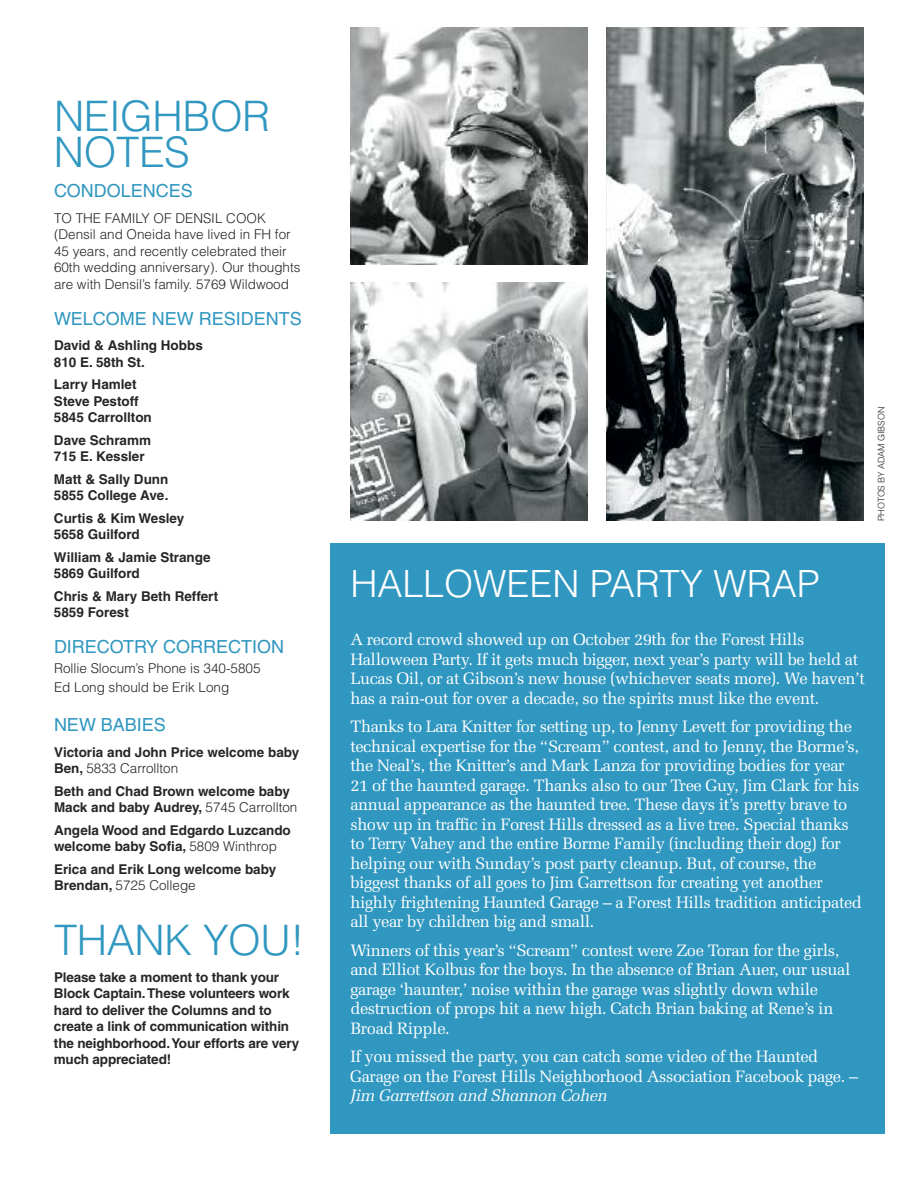
<style>
.page{position:relative;width:918px;height:1188px;background:#fff}
.page>*{position:absolute;margin:0;border:0;box-sizing:border-box;transform-origin:0 0}
.t1{font:300 42px/36px "Helvetica";letter-spacing:-.01em;color:#3097c0}
.t2{font:300 37.5px "Helvetica";color:#fff}
.t3{font:18px "Helvetica";color:#3097c0}
.t4{font:16.5px/19.5px "Melior";letter-spacing:-.025em;color:#fff}
.t5{font:italic 16.5px "Melior";letter-spacing:-.025em;color:#fff}
.t6{font:700 13.5px/16.5px "Helvetica";color:#272627}
.t7{font:300 13.5px/16.5px "Helvetica";color:#272627}
.t8{font:300 9px "Helvetica";letter-spacing:-.01em;color:#272627}
.s1{font-weight:300}
</style>
<div class="page">
<div style="left:330px;top:544px;width:554px;height:590px;background:#3097c0"></div>
<img style="left:350px;top:27px;width:238px;height:238px">
<img style="left:606px;top:27px;width:258px;height:493px">
<img style="left:350px;top:283px;width:238px;height:237px">
<h1 class="t1" style="left:54px;top:98px;width:218px">NEIGHBOR<br>NOTES</h1>
<p class="t3" style="left:54px;top:184px;width:140px">CONDOLENCES</p>
<p class="t7" style="left:54px;top:210px;width:248px">TO THE FAMILY OF DENSIL COOK (Densil and Oneida have lived in FH for 45 years, and recently celebrated their 60th wedding anniversary). Our thoughts are with Densil’s family. 5769 Wildwood</p>
<p class="t3" style="left:54px;top:312px;width:249px">WELCOME NEW RESIDENTS</p>
<p class="t6" style="left:54px;top:338px;width:150px">David &amp; Ashling Hobbs<br>810 E. 58th St.</p>
<p class="t6" style="left:54px;top:377px;width:99px">Larry Hamlet<br>Steve Pestoff<br>5845 Carrollton</p>
<p class="t6" style="left:54px;top:433px;width:99px">Dave Schramm<br>715 E. Kessler</p>
<p class="t6" style="left:54px;top:472px;width:116px">Matt &amp; Sally Dunn<br>5855 College Ave.</p>
<p class="t6" style="left:54px;top:511px;width:132px">Curtis &amp; Kim Wesley<br>5658 Guilford</p>
<p class="t6" style="left:54px;top:550px;width:158px">William &amp; Jamie Strange<br>5869 Guilford</p>
<p class="t6" style="left:54px;top:589px;width:166px">Chris &amp; Mary Beth Reffert<br>5859 Forest</p>
<p class="t3" style="left:54px;top:640px;width:232px">DIRECOTRY CORRECTION</p>
<p class="t7" style="left:54px;top:658px;width:208px;line-height:19.5px">Rollie Slocum’s Phone is 340-5805<br>Ed Long should be Erik Long</p>
<p class="t3" style="left:54px;top:718px;width:113px">NEW BABIES</p>
<p class="t6" style="left:54px;top:745px;width:247px">Victoria and John Price welcome baby<br>Ben, <span class="s1">5833 Carrollton</span></p>
<p class="t6" style="left:54px;top:784px;width:245px">Beth and Chad Brown welcome baby<br>Mack and baby Audrey, <span class="s1">5745 Carrollton</span></p>
<p class="t6" style="left:54px;top:823px;width:238px">Angela Wood and Edgardo Luzcando welcome baby Sofia, <span class="s1">5809 Winthrop</span></p>
<p class="t6" style="left:54px;top:862px;width:224px">Erica and Erik Long welcome baby<br>Brendan, <span class="s1">5725 College</span></p>
<h1 class="t1" style="left:54px;top:922px;width:252px">THANK YOU!</h1>
<p class="t6" style="left:54px;top:970px;width:247px">Please take a moment to thank your Block Captain.These volunteers work hard to deliver the Columns and to create a link of communication within the neighborhood.Your efforts are very much appreciated!</p>
<p class="t8" style="left:876px;top:521px;width:116px;rotate:-90deg">PHOTOS BY ADAM GIBSON</p>
<h2 class="t2" style="left:350px;top:562px;width:471px">HALLOWEEN PARTY WRAP</h2>
<p class="t4" style="left:350px;top:630px;width:516px">A record crowd showed up on October 29th for the Forest Hills Halloween Party. If it gets much bigger, next year’s party will be held at Lucas Oil, or at Gibson’s new house (whichever seats more). We haven’t has a rain-out for over a decade, so the spirits must like the event.</p>
<p class="t4" style="left:350px;top:717px;width:513px">Thanks to Lara Knitter for setting up, to Jenny Levett for providing the technical expertise for the “Scream” contest, and to Jenny, the Borme’s, the Neal’s, the Knitter’s and Mark Lanza for providing bodies for year 21 of the haunted garage. Thanks also to our Tree Guy, Jim Clark for his annual appearance as the haunted tree. These days it’s pretty brave to show up in traffic in Forest Hills dressed as a live tree. Special thanks to Terry Vahey and the entire Borme Family (including their dog) for helping our with Sunday’s post party cleanup. But, of course, the biggest thanks of all goes to Jim Garrettson for creating yet another highly frightening Haunted Garage – a Forest Hills tradition anticipated all year by children big and small.</p>
<p class="t4" style="left:350px;top:940px;width:502px">Winners of this year’s “Scream” contest were Zoe Toran for the girls, and Elliot Kolbus for the boys. In the absence of Brian Auer, our usual garage ‘haunter,’ noise within the garage was slightly down while destruction of props hit a new high. Catch Brian baking at Rene’s in Broad Ripple.</p>
<p class="t4" style="left:350px;top:1047px;width:509px">If you missed the party, you can catch some video of the Haunted<br>Garage on the Forest Hills Neighborhood Association Facebook page. –</p>
<p class="t5" style="left:350px;top:1086px;width:258px">Jim Garrettson and Shannon Cohen</p>
</div>
